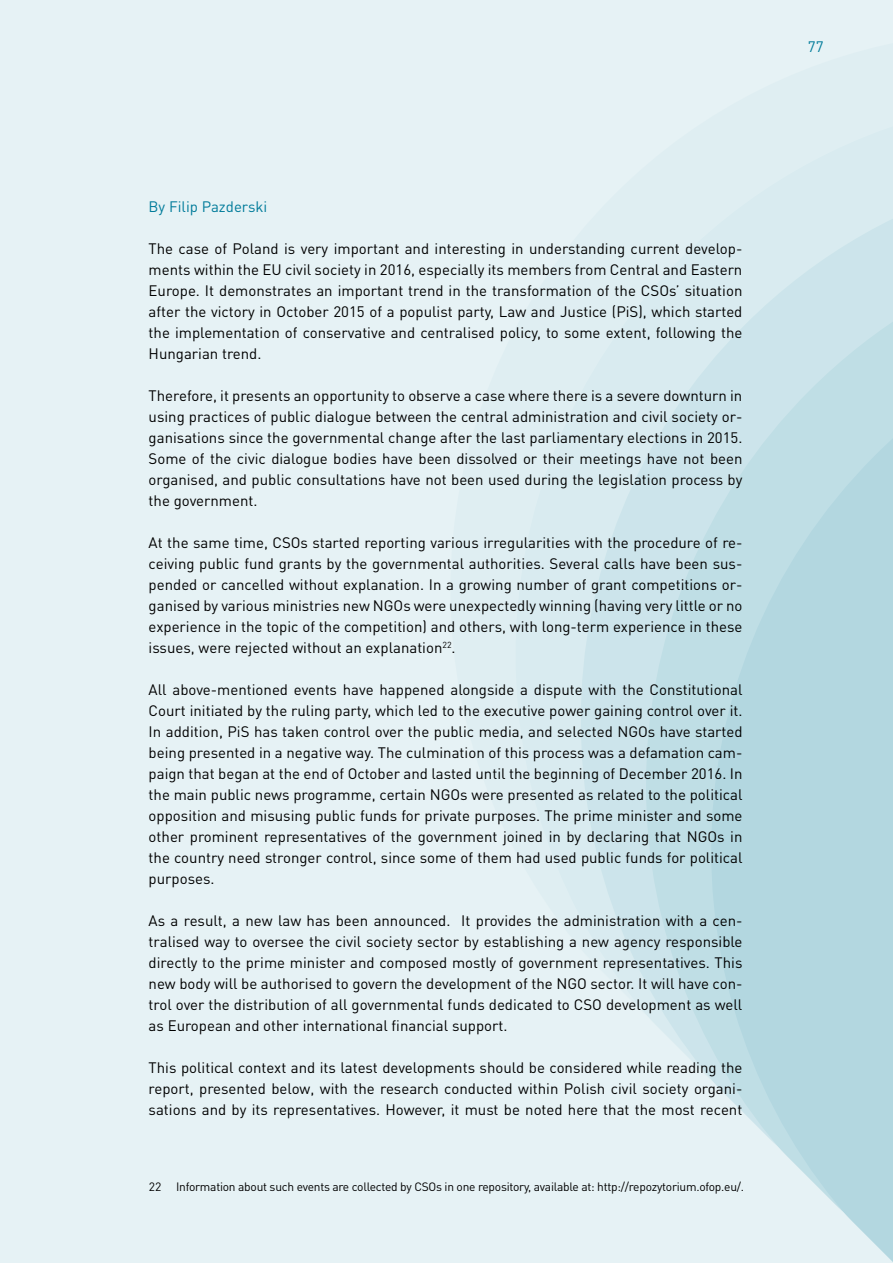
<style>
.page{position:relative;width:893px;height:1263px;background:#e6f2f5}
.page>*{position:absolute;margin:0;border:0;box-sizing:border-box;transform-origin:0 0}
.t1{font:15px/21px "DIN Pro";color:#000;text-align:justify}
.t2{font:15px "DIN Pro";color:#007b9a}
.t3{font:12px "DIN Pro";letter-spacing:-.02em;color:#000}
</style>
<div class="page">
<svg style="left:526px;top:131px;width:367px;height:727px"></svg>
<svg style="left:591px;top:207px;width:302px;height:651px;fill:#d9ebf0"></svg>
<svg style="left:657px;top:287px;width:236px;height:571px"></svg>
<svg style="left:554px;top:858px;width:339px;height:404px"></svg>
<p class="t2" style="left:149px;top:196px;width:120px">By Filip Pazderski</p>
<p class="t1" style="left:149px;top:237px;width:595px">The case of Poland is very important and interesting in understanding current develop&shy;ments within the EU civil society in 2016, especially its members from Central and Eastern Europe. It demonstrates an important trend in the transformation of the CSOs’ situation after the victory in October 2015 of a populist party, Law and Justice (PiS), which started the implementation of conservative and centralised policy, to some extent, following the Hungarian trend.</p>
<p class="t1" style="left:149px;top:384px;width:595px">Therefore, it presents an opportunity to observe a case where there is a severe downturn in using practices of public dialogue between the central administration and civil society or&shy;ganisations since the governmental change after the last parliamentary elections in 2015.<br>Some of the civic dialogue bodies have been dissolved or their meetings have not been organised, and public consultations have not been used during the legislation process by the government.</p>
<p class="t1" style="left:149px;top:531px;width:595px">At the same time, CSOs started reporting various irregularities with the procedure of re&shy;ceiving public fund grants by the governmental authorities. Several calls have been sus&shy;pended or cancelled without explanation. In a growing number of grant competitions or&shy;ganised by various ministries new NGOs were unexpectedly winning (having very little or no experience in the topic of the competition) and others, with long-term experience in these issues, were rejected without an explanation<sup>22</sup>.</p>
<p class="t1" style="left:149px;top:678px;width:595px">All above-mentioned events have happened alongside a dispute with the Constitutional Court initiated by the ruling party, which led to the executive power gaining control over it.<br>In addition, PiS has taken control over the public media, and selected NGOs have started being presented in a negative way. The culmination of this process was a defamation cam&shy;paign that began at the end of October and lasted until the beginning of December 2016. In the main public news programme, certain NGOs were presented as related to the political opposition and misusing public funds for private purposes. The prime minister and some other prominent representatives of the government joined in by declaring that NGOs in the country need stronger control, since some of them had used public funds for political purposes.</p>
<p class="t1" style="left:149px;top:909px;width:595px">As a result, a new law has been announced. It provides the administration with a cen&shy;tralised way to oversee the civil society sector by establishing a new agency responsible directly to the prime minister and composed mostly of government representatives. This new body will be authorised to govern the development of the NGO sector. It will have con&shy;trol over the distribution of all governmental funds dedicated to CSO development as well as European and other international financial support.</p>
<p class="t1" style="left:149px;top:1056px;width:595px">This political context and its latest developments should be considered while reading the report, presented below, with the research conducted within Polish civil society organi&shy;sations and by its representatives. However, it must be noted here that the most recent</p>
<p class="t3" style="left:149px;top:1178px;width:597px">22 Information about such events are collected by CSOs in one repository, available at: http://repozytorium.ofop.eu/.</p>
<p class="t2" style="left:808px;top:37px;width:17px">77</p>
</div>
